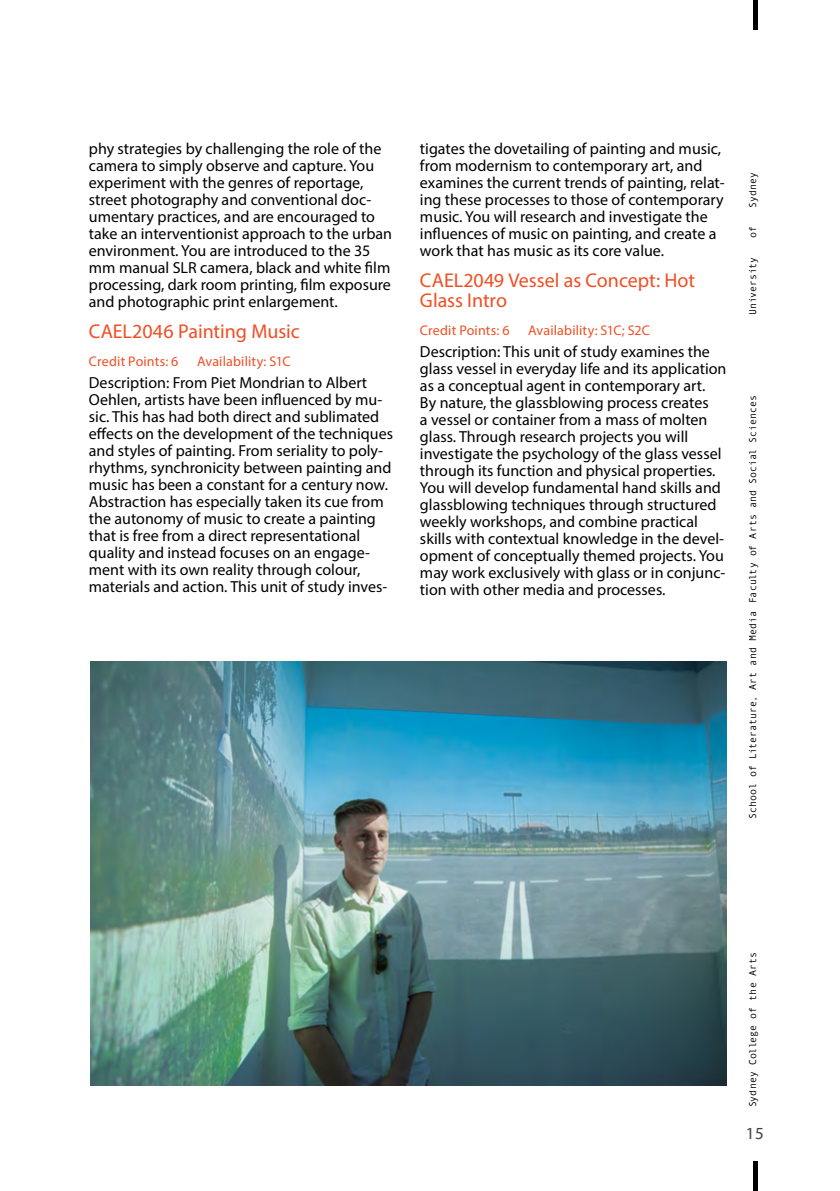
<style>
.page{position:relative;width:840px;height:1191px;background:#fff}
.page>*{position:absolute;margin:0;border:0;box-sizing:border-box;transform-origin:0 0}
.t1{font:20px/20px "Myriad Pro";letter-spacing:-.005em;color:#f04e23}
.t2{font:17px "Myriad Pro";color:#414042}
.t3{font:16px/17px "Myriad Pro";color:#000}
.t4{font:14px "Myriad Pro";letter-spacing:.01em;color:#f04e23}
.t5{font:10px "Andale Mono";color:#000}
</style>
<div class="page">
<svg style="left:753px;top:0;width:3px;height:30px"></svg>
<svg style="left:753px;top:1161px;width:3px;height:30px"></svg>
<img style="left:90px;top:661px;width:636px;height:424px">
<p class="t3" style="left:89px;top:140px;width:304px">phy strategies by challenging the role of the camera to simply observe and capture. You experiment with the genres of reportage, street photography and conventional doc&shy;umentary practices, and are encouraged to take an interventionist approach to the urban environment. You are introduced to the 35 mm manual SLR camera, black and white film processing, dark room printing, film exposure and photographic print enlargement.</p>
<p class="t1" style="left:89px;top:321px;width:212px">CAEL2046 Painting Music</p>
<p class="t4" style="left:89px;top:352px;width:91px">Credit Points: 6</p>
<p class="t4" style="left:197px;top:352px;width:95px">Availability: S1C</p>
<p class="t3" style="left:89px;top:374px;width:305px">Description: From Piet Mondrian to Albert Oehlen, artists have been influenced by mu&shy;sic. This has had both direct and sublimated effects on the development of the techniques and styles of painting. From seriality to poly&shy;rhythms, synchronicity between painting and music has been a constant for a century now.<br>Abstraction has especially taken its cue from the autonomy of music to create a painting that is free from a direct representational quality and instead focuses on an engage&shy;ment with its own reality through colour, materials and action. This unit of study inves-</p>
<p class="t3" style="left:420px;top:140px;width:306px">tigates the dovetailing of painting and music, from modernism to contemporary art, and examines the current trends of painting, relat&shy;ing these processes to those of contemporary music. You will research and investigate the influences of music on painting, and create a work that has music as its core value.</p>
<p class="t1" style="left:420px;top:270px;width:276px">CAEL2049 Vessel as Concept: Hot<br>Glass Intro</p>
<p class="t4" style="left:420px;top:321px;width:91px">Credit Points: 6</p>
<p class="t4" style="left:528px;top:321px;width:123px">Availability: S1C; S2C</p>
<p class="t3" style="left:420px;top:343px;width:308px">Description: This unit of study examines the glass vessel in everyday life and its application as a conceptual agent in contemporary art.<br>By nature, the glassblowing process creates<br>a vessel or container from a mass of molten glass. Through research projects you will investigate the psychology of the glass vessel through its function and physical properties.<br>You will develop fundamental hand skills and glassblowing techniques through structured weekly workshops, and combine practical skills with contextual knowledge in the devel&shy;opment of conceptually themed projects. You may work exclusively with glass or in conjunc&shy;tion with other media and processes.</p>
<p class="t5" style="left:745px;top:208px;width:38px;rotate:-90deg">Sydney</p>
<p class="t5" style="left:745px;top:238px;width:13px;rotate:-90deg">of</p>
<p class="t5" style="left:745px;top:315px;width:60px;rotate:-90deg">University</p>
<p class="t5" style="left:745px;top:819px;width:426px;rotate:-90deg">School of Literature, Art and Media Faculty of Arts and Social Sciences</p>
<p class="t5" style="left:745px;top:1107px;width:157px;rotate:-90deg">Sydney College of the Arts</p>
<p class="t2" style="left:745px;top:1123px;width:19px">15</p>
</div>
